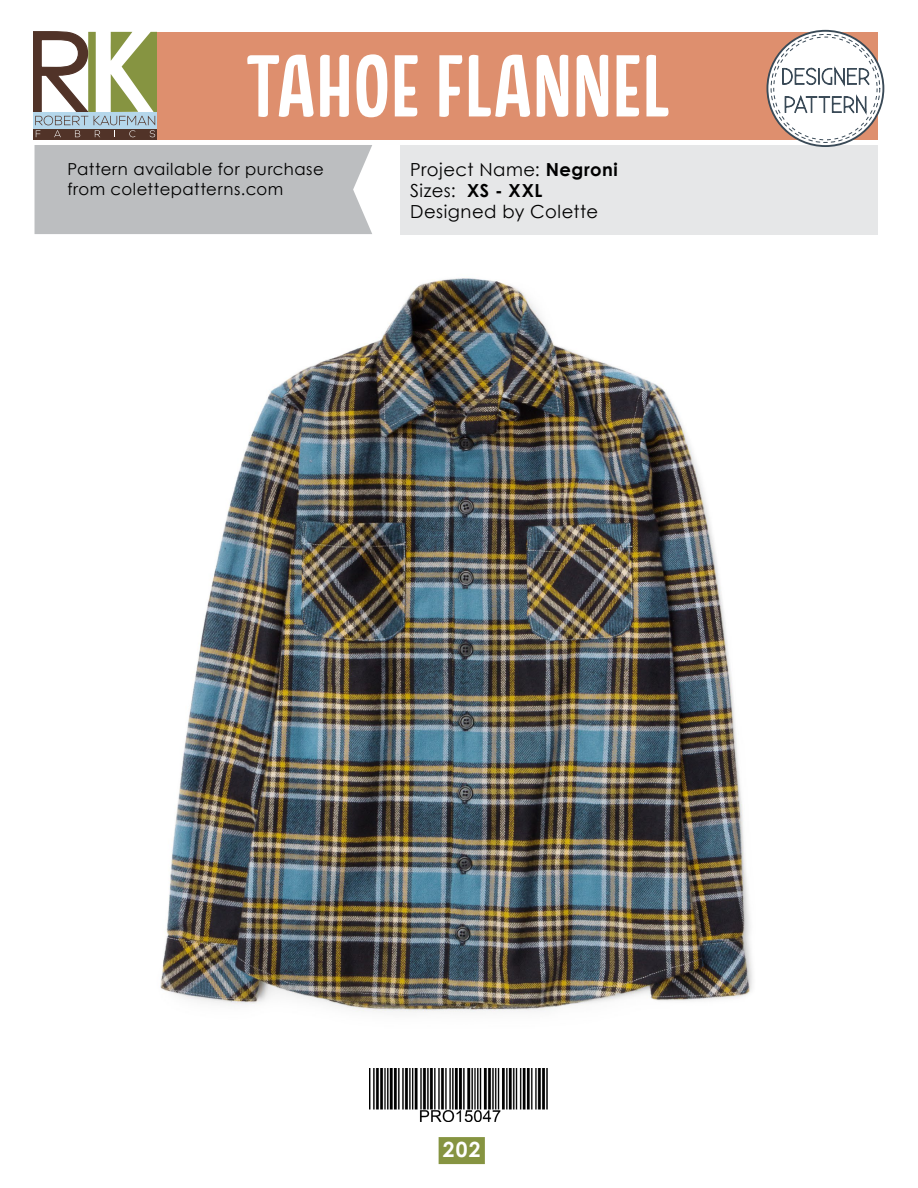
<style>
.page{position:relative;width:918px;height:1188px;background:#fff}
.page>*{position:absolute;margin:0;border:0;box-sizing:border-box;transform-origin:0 0}
.t1{font:700 21px "Century Gothic";color:#fff}
.t2{font:18px/21px "Century Gothic";letter-spacing:.03em;color:#000}
.t3{font:16.5px/19.8px "Century Gothic";letter-spacing:.035em;color:#000}
.s1{font-weight:700}
</style>
<div class="page">
<div style="left:439px;top:1137px;width:46px;height:27px;background:#869441"></div>
<img style="left:369px;top:1068px;width:179px;height:54px">
<img style="left:160px;top:278px;width:593px;height:734px">
<div style="left:35px;top:145px;width:337px;height:89px;background:#bcbec0"></div>
<div style="left:400px;top:145px;width:478px;height:89px;background:#e6e7e8"></div>
<div style="left:153px;top:32px;width:725px;height:107px;background:#de8f6e"></div>
<svg style="left:34px;top:32px;width:123px;height:107px"></svg>
<svg style="left:767px;top:31px;width:116px;height:115px"></svg>
<div style="left:767px;top:30px;width:117px;height:117px;border:2px solid #3a4a57;border-radius:50%"></div>
<svg style="left:771px;top:34px;width:109px;height:108px"></svg>
<div style="left:774px;top:37px;width:103px;height:103px;background:#fff;border-radius:50%"></div>
<svg style="left:782px;top:66px;width:88px;height:51px"></svg>
<svg style="left:247px;top:55px;width:67px;height:62px"></svg>
<svg style="left:320px;top:55px;width:29px;height:62px"></svg>
<svg style="left:357px;top:54px;width:30px;height:63px"></svg>
<svg style="left:395px;top:55px;width:23px;height:61px"></svg>
<svg style="left:439px;top:55px;width:23px;height:62px"></svg>
<svg style="left:469px;top:55px;width:61px;height:62px"></svg>
<svg style="left:537px;top:55px;width:31px;height:62px"></svg>
<svg style="left:577px;top:55px;width:31px;height:62px"></svg>
<svg style="left:617px;top:55px;width:22px;height:61px"></svg>
<svg style="left:646px;top:55px;width:23px;height:61px"></svg>
<p class="t3" style="left:67px;top:159px;width:258px">Pattern available for purchase from colettepatterns.com</p>
<p class="t2" style="left:410px;top:159px;width:209px">Project Name: <span class="s1">Negroni<br></span>Sizes: <span class="s1">XS - XXL<br></span>Designed by Colette</p>
<p class="t1" style="left:443px;top:1134px;width:39px">202</p>
</div>
